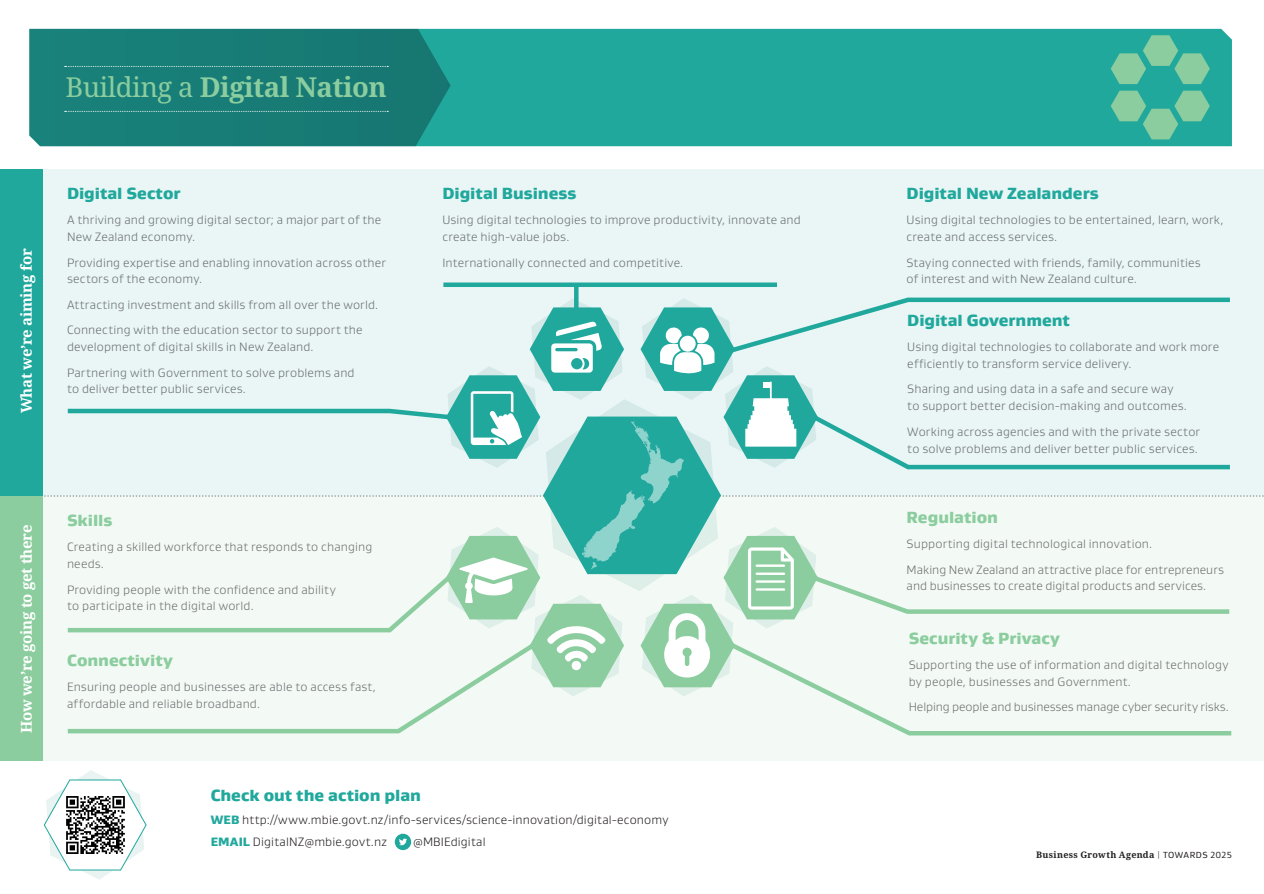
<style>
.page{position:relative;width:1264px;height:894px;background:#fff}
.page>*{position:absolute;margin:0;border:0;box-sizing:border-box;transform-origin:0 0}
.Header_1_-_Small{font:700 27.45px "Droid Serif Pro";letter-spacing:-.02em;color:#8bcd9e}
.Body-1{font:900 16.5px "Gustan";color:#21a89d}
.Body-1-2{font:900 16.5px "Gustan";color:#8bcd9e}
.Header_2_-_Small{font:700 15px "Droid Serif Pro";letter-spacing:-.02em;color:#fff}
.Body-1-3{font:300 12.3px/17px "Gustan";letter-spacing:.015em;color:#6c6d70}
.Body-1-4{font:300 12.3px/22.5px "Gustan";letter-spacing:.01em;color:#231f20}
.Body-1-5{font:300 12.3px "Gustan";letter-spacing:-.005em;color:#6c6d70}
.Body-1-6{font:700 9px "Droid Serif Pro";letter-spacing:.035em;color:#231f20}
.s1{font-weight:400}
.s2{font-weight:900;color:#21a89d}
.s3{font-family:"Gustan";font-weight:300}
.s4{font-family:"Gustan";font-weight:400}
</style>
<div class="page">
<div style="left:40px;top:169px;width:1223px;height:327px;background:#e9f6f5"></div>
<div style="left:43px;top:496px;width:1220px;height:264px;background:#f3faf5"></div>
<div style="left:450px;top:29px;width:781px;height:117px;background:#21a89d"></div>
<div style="left:29px;top:29px;width:421px;height:117px;background:#187d76"></div>
<svg style="left:43px;top:770px;width:104px;height:109px"></svg>
<svg style="left:1110px;top:35px;width:99px;height:104px;background:#53b99d"></svg>
<svg style="left:65px;top:66px;width:323px;height:1px"></svg>
<svg style="left:65px;top:111px;width:323px;height:1px"></svg>
<div style="left:443px;top:282px;width:334px;height:5px;background:#21a89d"></div>
<svg style="left:829px;top:696px;width:403px;height:40px"></svg>
<svg style="left:67px;top:696px;width:391px;height:38px"></svg>
<div style="left:0;top:496px;width:43px;height:264px;background:#8bcd9e"></div>
<div style="left:0;top:169px;width:43px;height:327px;background:#21a89d"></div>
<svg style="left:394px;top:833px;width:17px;height:16px"></svg>
<svg style="left:44px;top:295px;width:1220px;height:401px"></svg>
<hr style="left:574px;top:285px;width:4px;height:29px;background:#21a89d">
<h1 class="Header_1_-_Small" style="left:65px;top:68px;width:323px"><span class="s1">Building a</span> Digital Nation</h1>
<h2 class="Header_2_-_Small" style="left:16px;top:413px;width:166px;rotate:-90deg">What we’re aiming for</h2>
<p class="Body-1" style="left:67px;top:182px;width:115px">Digital Sector</p>
<p class="Body-1-3" style="left:67px;top:211px;width:315px">A thriving and growing digital sector; a major part of the<br>New Zealand economy.</p>
<p class="Body-1-3" style="left:67px;top:253px;width:320px">Providing expertise and enabling innovation across other sectors of the economy.</p>
<p class="Body-1-3" style="left:67px;top:296px;width:313px">Attracting investment and skills from all over the world.</p>
<p class="Body-1-3" style="left:67px;top:321px;width:297px">Connecting with the education sector to support the development of digital skills in New Zealand.</p>
<p class="Body-1-3" style="left:67px;top:363px;width:289px">Partnering with Government to solve problems and to deliver better public services.</p>
<p class="Body-1" style="left:442px;top:182px;width:135px">Digital Business</p>
<p class="Body-1-3" style="left:442px;top:211px;width:360px">Using digital technologies to improve productivity, innovate and create high-value jobs.</p>
<p class="Body-1-3" style="left:442px;top:253px;width:242px">Internationally connected and competitive.</p>
<h2 class="Header_2_-_Small" style="left:16px;top:732px;width:210px;rotate:-90deg">How we’re going to get there</h2>
<p class="Body-1-2" style="left:67px;top:509px;width:47px">Skills</p>
<p class="Body-1-3" style="left:67px;top:538px;width:307px">Creating a skilled workforce that responds to changing needs.</p>
<p class="Body-1-3" style="left:67px;top:580px;width:270px">Providing people with the confidence and ability to participate in the digital world.</p>
<p class="Body-1-2" style="left:67px;top:649px;width:107px">Connectivity</p>
<p class="Body-1-3" style="left:67px;top:678px;width:310px">Ensuring people and businesses are able to access fast, affordable and reliable broadband.</p>
<p class="Body-1" style="left:211px;top:784px;width:212px">Check out the action plan</p>
<p class="Body-1-4" style="left:211px;top:807px;width:459px"><span class="s2">WEB</span> http://www.mbie.govt.nz/info-services/science-innovation/digital-economy<br><span class="s2">EMAIL</span> DigitalNZ@mbie.govt.nz</p>
<p class="Body-1-4" style="left:413px;top:830px;width:74px">@MBIEdigital</p>
<p class="Body-1" style="left:906px;top:182px;width:194px">Digital New Zealanders</p>
<p class="Body-1-3" style="left:906px;top:211px;width:318px">Using digital technologies to be entertained, learn, work, create and access services.</p>
<p class="Body-1-3" style="left:906px;top:253px;width:295px">Staying connected with friends, family, communities of interest and with New Zealand culture.</p>
<p class="Body-1" style="left:907px;top:309px;width:164px">Digital Government</p>
<p class="Body-1-3" style="left:907px;top:338px;width:313px">Using digital technologies to collaborate and work more efficiently to transform service delivery.</p>
<p class="Body-1-3" style="left:907px;top:380px;width:281px">Sharing and using data in a safe and secure way to support better decision-making and outcomes.</p>
<p class="Body-1-3" style="left:907px;top:422px;width:294px">Working across agencies and with the private sector to solve problems and deliver better public services.</p>
<p class="Body-1-2" style="left:906px;top:506px;width:93px">Regulation</p>
<p class="Body-1-3" style="left:906px;top:535px;width:247px">Supporting digital technological innovation.</p>
<p class="Body-1-3" style="left:906px;top:560px;width:319px">Making New Zealand an attractive place for entrepreneurs and businesses to create digital products and services.</p>
<p class="Body-1-2" style="left:908px;top:627px;width:152px">Security &amp; Privacy</p>
<p class="Body-1-3" style="left:908px;top:655px;width:321px">Supporting the use of information and digital technology by people, businesses and Government.</p>
<p class="Body-1-5" style="left:908px;top:699px;width:321px">Helping people and businesses manage cyber security risks.</p>
<p class="Body-1-6" style="left:1035px;top:848px;width:197px">Business Growth Agenda <span class="s3">|</span> <span class="s4">TOWARDS 2025</span></p>
</div>
